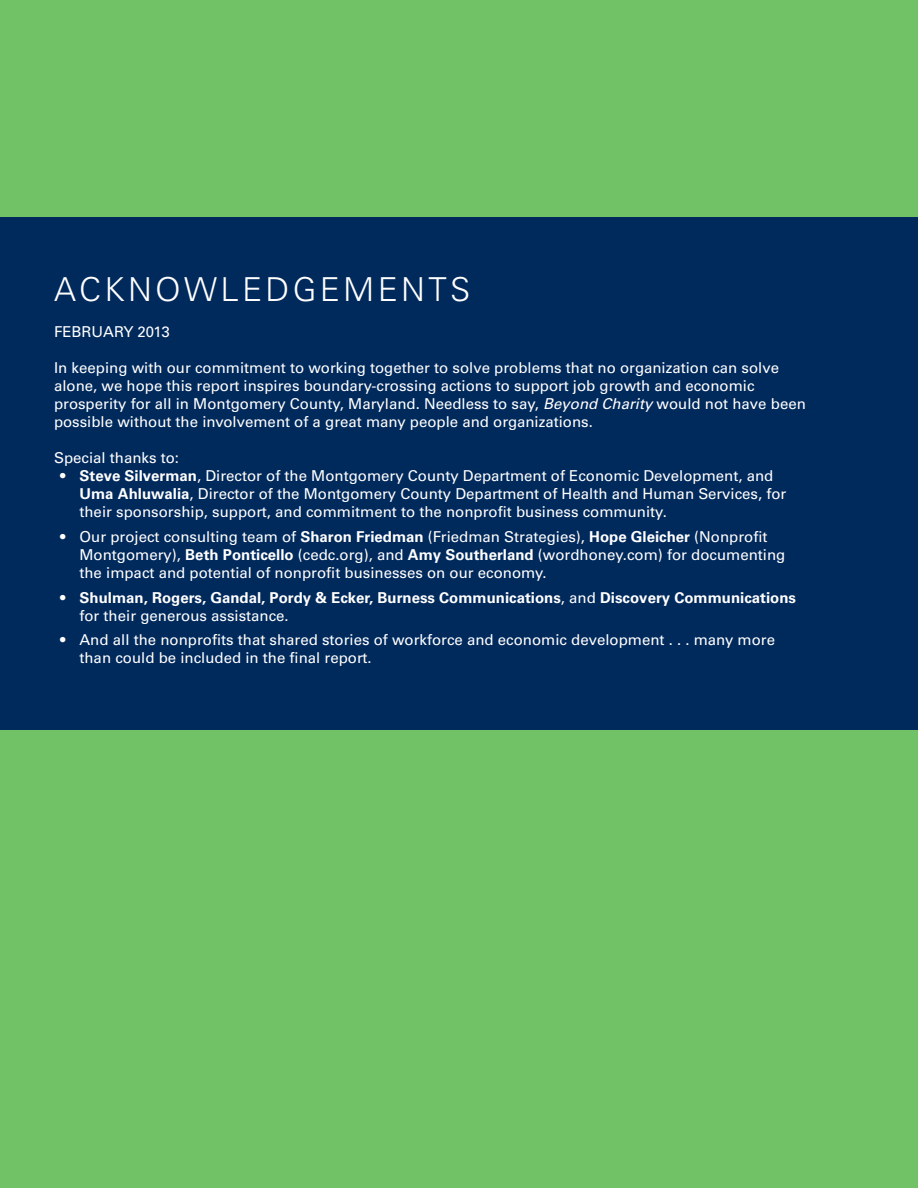
<style>
.page{position:relative;width:918px;height:1188px;background:#71c167}
.page>*{position:absolute;margin:0;border:0;box-sizing:border-box;transform-origin:0 0}
.t1{font:300 33px "Univers";letter-spacing:.1em;color:#fff}
.t2{font:15px/18px "Univers";color:#fff}
.t3{font:700 15px/18px "Univers";color:#fff}
.s1{font-style:italic}
.s2{font-weight:700}
.s3{font-weight:400}
</style>
<div class="page">
<div style="left:0;top:218px;width:918px;height:512px;background:#00295c"></div>
<h1 class="t1" style="left:54px;top:270px;width:418px">ACKNOWLEDGEMENTS</h1>
<p class="t2" style="left:54px;top:323px;width:117px">FEBRUARY 2013</p>
<p class="t2" style="left:54px;top:359px;width:753px">In keeping with our commitment to working together to solve problems that no organization can solve alone, we hope this report inspires boundary-crossing actions to support job growth and economic prosperity for all in Montgomery County, Maryland. Needless to say, <span class="s1">Beyond Charity</span> would not have been possible without the involvement of a great many people and organizations.</p>
<p class="t2" style="left:54px;top:449px;width:127px">Special thanks to:</p>
<p class="t2" style="left:80px;top:467px;width:708px;text-indent:-20px">• <span class="s2">Steve Silverman</span>, Director of the Montgomery County Department of Economic Development, and<br><span class="s2">Uma Ahluwalia</span>, Director of the Montgomery County Department of Health and Human Services, for their sponsorship, support, and commitment to the nonprofit business community.</p>
<p class="t2" style="left:80px;top:528px;width:707px;text-indent:-20px">• Our project consulting team of <span class="s2">Sharon Friedman</span> (Friedman Strategies), <span class="s2">Hope Gleicher</span> (Nonprofit<br>Montgomery), <span class="s2">Beth Ponticello</span> (cedc.org), and <span class="s2">Amy Southerland</span> (wordhoney.com) for documenting the impact and potential of nonprofit businesses on our economy.</p>
<p class="t3" style="left:80px;top:588px;width:718px;text-indent:-20px"><span class="s3">•</span> Shulman, Rogers, Gandal, Pordy &amp; Ecker, Burness Communications<span class="s3">, and</span> Discovery Communications <span class="s3">for their generous assistance.</span></p>
<p class="t2" style="left:80px;top:631px;width:697px;text-indent:-20px">• And all the nonprofits that shared stories of workforce and economic development . . . many more than could be included in the final report.</p>
</div>
